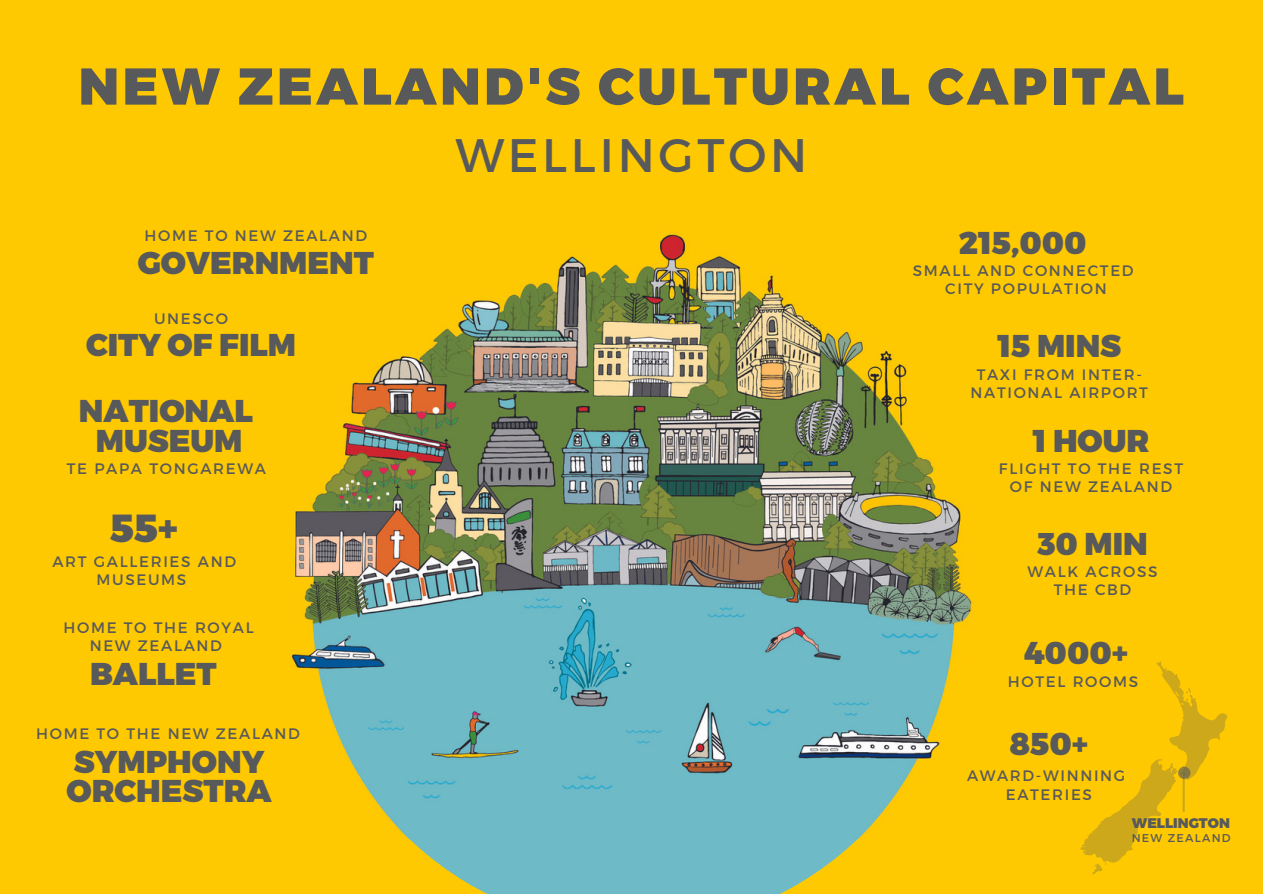
<style>
.page{position:relative;width:1263px;height:894px;background:#fff}
.page>*{position:absolute;margin:0;border:0;box-sizing:border-box;transform-origin:0 0}
.t1{font:900 51.6px "Montserrat";letter-spacing:.07em;color:#58595b}
.t2{font:46.95px "Montserrat";letter-spacing:.08em;color:#58595b}
.t3{font:900 39px "Montserrat";color:#58595b}
.t4{font:900 31.5px/29.2px "Montserrat";color:#58595b;text-align:center}
.t5{font:15.15px/18px "Montserrat";letter-spacing:.11em;color:#58595b;text-align:center}
.t6{font:900 13.95px "Montserrat";color:#58595b}
.t7{font:11.25px "Montserrat";letter-spacing:.11em;color:#58595b}
</style>
<div class="page">
<div style="left:0;top:0;width:1263px;height:893px;background:#fec900"></div>
<svg style="left:407px;top:838px;width:454px;height:55px;fill:#6ebac7"></svg>
<img style="left:291px;top:233px;width:681px;height:605px">
<svg style="left:1080px;top:661px;width:147px;height:213px"></svg>
<hr style="left:1183px;top:772px;width:2px;height:39px;background:#58595b">
<h1 class="t1" style="left:79px;top:53px;width:1107px">NEW ZEALAND'S CULTURAL CAPITAL</h1>
<h2 class="t2" style="left:455px;top:125px;width:353px">WELLINGTON</h2>
<p class="t5" style="left:145px;top:226px;width:224px">HOME TO NEW ZEALAND</p>
<h3 class="t4" style="left:138px;top:247px;width:238px">GOVERNMENT</h3>
<p class="t5" style="left:154px;top:309px;width:75px">UNESCO</p>
<h3 class="t4" style="left:86px;top:328px;width:211px">CITY OF FILM</h3>
<h3 class="t4" style="left:79px;top:395px;width:175px">NATIONAL<br>MUSEUM</h3>
<p class="t5" style="left:67px;top:458px;width:201px">TE PAPA TONGAREWA</p>
<h3 class="t3" style="left:110px;top:503px;width:70px">55+</h3>
<p class="t5" style="left:52px;top:551px;width:185px">ART GALLERIES AND<br>MUSEUMS</p>
<p class="t5" style="left:63px;top:617px;width:192px">HOME TO THE ROYAL<br>NEW ZEALAND</p>
<h3 class="t4" style="left:90px;top:657px;width:128px">BALLET</h3>
<p class="t5" style="left:36px;top:724px;width:265px">HOME TO THE NEW ZEALAND</p>
<h3 class="t4" style="left:67px;top:745px;width:207px;text-align:left">SYMPHONY<br>ORCHESTRA</h3>
<h3 class="t4" style="left:959px;top:226px;width:129px">215,000</h3>
<p class="t5" style="left:913px;top:261px;width:222px">SMALL AND CONNECTED<br>CITY POPULATION</p>
<h3 class="t4" style="left:997px;top:329px;width:125px">15 MINS</h3>
<p class="t5" style="left:971px;top:364px;width:179px">TAXI FROM INTER-<br>NATIONAL AIRPORT</p>
<h3 class="t4" style="left:1033px;top:424px;width:118px">1 HOUR</h3>
<p class="t5" style="left:999px;top:459px;width:186px">FLIGHT TO THE REST<br>OF NEW ZEALAND</p>
<h3 class="t4" style="left:1037px;top:527px;width:112px">30 MIN</h3>
<p class="t5" style="left:1027px;top:562px;width:132px">WALK ACROSS<br>THE CBD</p>
<h3 class="t4" style="left:1024px;top:636px;width:106px">4000+</h3>
<p class="t5" style="left:1008px;top:671px;width:132px">HOTEL ROOMS</p>
<h3 class="t4" style="left:1009px;top:727px;width:80px">850+</h3>
<p class="t5" style="left:967px;top:765px;width:160px;line-height:19px">AWARD-WINNING<br>EATERIES</p>
<p class="t6" style="left:1132px;top:813px;width:100px">WELLINGTON</p>
<p class="t7" style="left:1132px;top:830px;width:100px">NEW ZEALAND</p>
</div>
